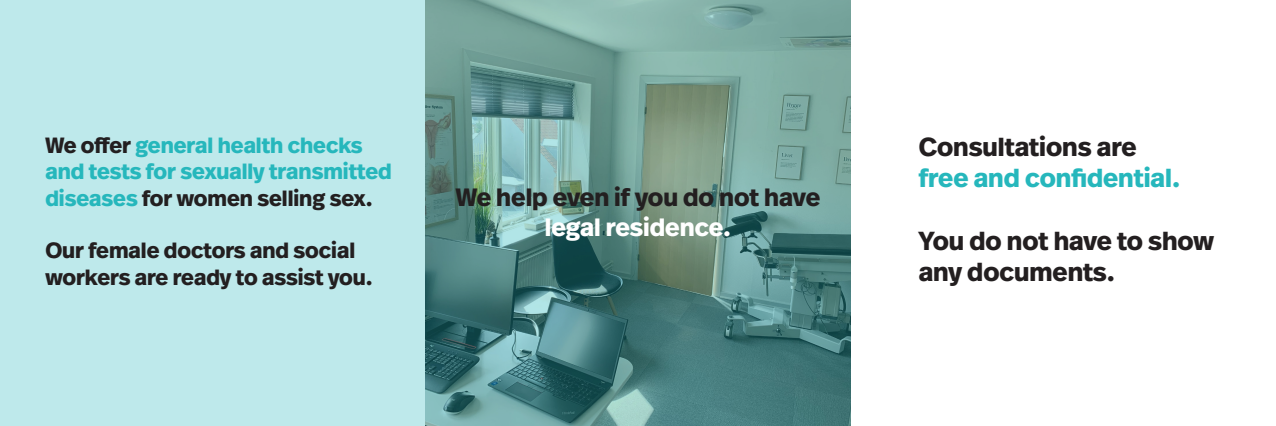
<style>
.page{position:relative;width:1276px;height:426px;background:#fff}
.page>*{position:absolute;margin:0;border:0;box-sizing:border-box;transform-origin:0 0}
.t1{font:700 26px "Real Head Pro";color:#231f20}
.t2{font:700 26px "Real Head Pro";color:#26b7bc}
.t3{font:700 25px "Real Head Pro";color:#231f20}
.t4{font:700 25px "Real Head Pro";color:#fff}
.t5{font:700 22px/26.4px "Real Head Pro";color:#231f20}
.t6{font:700 22px/26.4px "Real Head Pro";color:#26b7bc}
.s1{color:#231f20}
.s2{color:#26b7bc}
</style>
<div class="page">
<div style="left:0;top:0;width:425px;height:425px;background:#bee9eb"></div>
<svg style="left:425px;top:0;width:425px;height:425px;background:#63928c"></svg>
<p class="t6" style="left:45px;top:131px;width:348px"><span class="s1">We offer</span> general health checks and tests for sexually transmitted</p>
<p class="t5" style="left:45px;top:184px;width:329px"><span class="s2">diseases</span> for women selling sex.</p>
<p class="t5" style="left:45px;top:237px;width:329px">Our female doctors and social workers are ready to assist you.</p>
<p class="t3" style="left:456px;top:178px;width:366px">We help even if you do not have</p>
<p class="t4" style="left:545px;top:208px;width:188px">legal residence.</p>
<p class="t1" style="left:918px;top:127px;width:219px">Consultations are</p>
<p class="t2" style="left:918px;top:159px;width:263px">free and confidential.</p>
<p class="t1" style="left:918px;top:221px;width:296px">You do not have to show</p>
<p class="t1" style="left:918px;top:252px;width:198px">any documents.</p>
</div>
